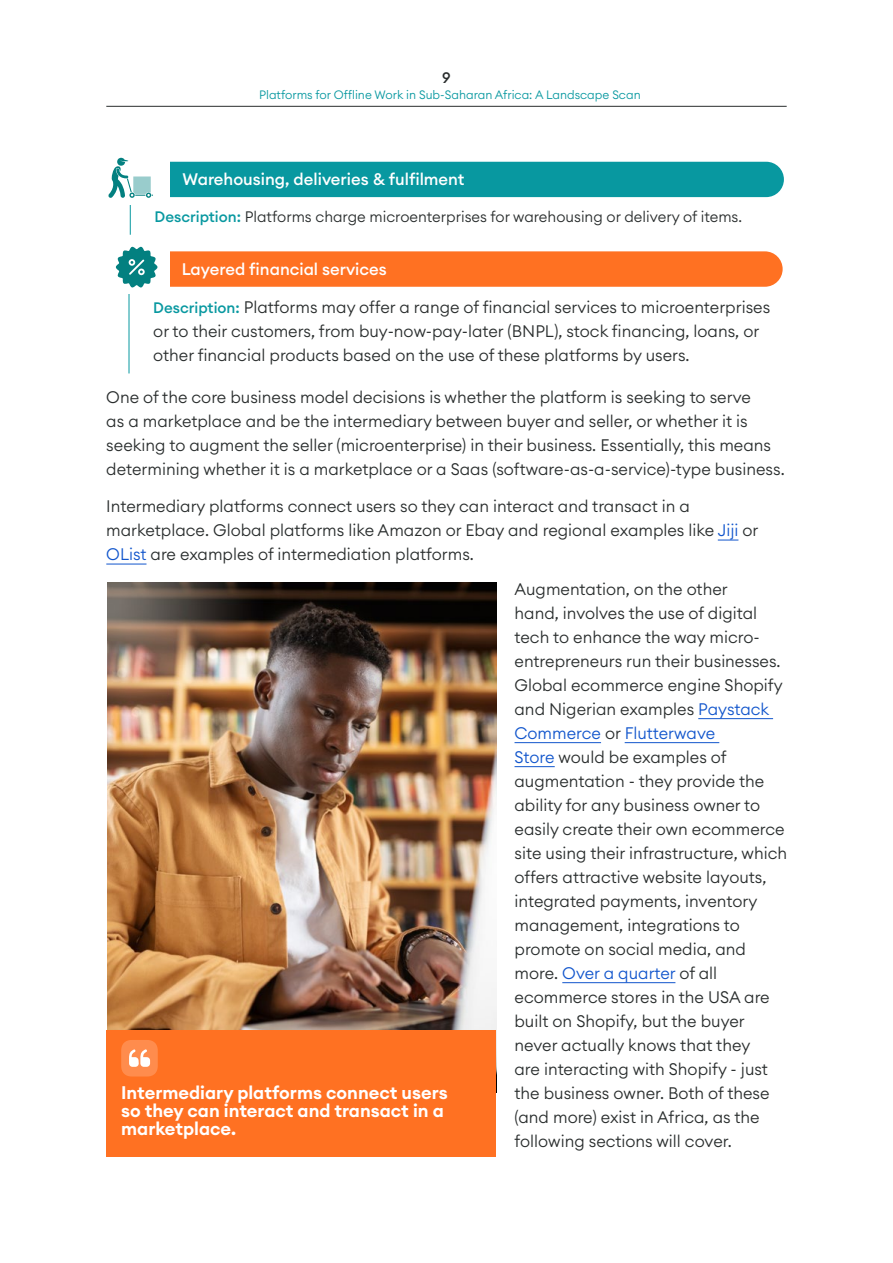
<style>
.page{position:relative;width:893px;height:1263px;background:#fff}
.page>*{position:absolute;margin:0;border:0;box-sizing:border-box;transform-origin:0 0}
.t1{font:600 18px/18px "Euclid Circular A";color:#fff}
.t2{font:300 16.5px/24px "Euclid Circular A";color:#292d2d}
.t3{font:500 16.5px "Euclid Circular A";color:#fff}
.t4{font:300 15px "Euclid Circular A";color:#292d2d}
.t5{font:500 15px "Euclid Circular A";color:#292d2d}
.t6{font:300 12px "Euclid Circular A";color:#0898a0}
.s1{font-weight:500;color:#0898a0}
.s2{font-weight:500;font-size:15px;color:#0898a0}
.s3{color:#15c}
</style>
<div class="page">
<img style="left:108px;top:583px;width:388px;height:447px">
<hr style="left:130px;top:198px;width:1px;height:37px;background:#0898a0">
<div style="left:142px;top:162px;width:642px;height:35px;background:#0898a0;border-radius:18px"></div>
<div style="left:94px;top:145px;width:76px;height:59px;background:#fff"></div>
<svg style="left:108px;top:157px;width:45px;height:41px"></svg>
<hr style="left:129px;top:288px;width:1px;height:85px;background:#0898a0">
<div style="left:141px;top:251px;width:642px;height:36px;background:#ff7122;border-radius:18px"></div>
<div style="left:107px;top:237px;width:63px;height:56px;background:#fff"></div>
<svg style="left:116px;top:247px;width:41px;height:41px"></svg>
<svg style="left:718px;top:540px;width:20px;height:1px"></svg>
<hr style="left:106px;top:564px;width:40px;height:1px;background:#15c">
<div style="left:106px;top:1030px;width:390px;height:127px;background:#ff7122"></div>
<div style="left:121px;top:1040px;width:37px;height:36px;background:#ff8c4d;border-radius:11px"></div>
<svg style="left:129px;top:1049px;width:21px;height:18px"></svg>
<hr style="left:698px;top:718px;width:75px;height:1px;background:#15c">
<hr style="left:514px;top:742px;width:87px;height:1px;background:#15c">
<hr style="left:625px;top:742px;width:94px;height:1px;background:#15c">
<hr style="left:514px;top:766px;width:41px;height:1px;background:#15c">
<hr style="left:562px;top:982px;width:113px;height:1px;background:#15c">
<hr style="left:106px;top:106px;width:681px;height:1px;background:#292d2d">
<p class="t5" style="left:442px;top:68px;width:10px">9</p>
<p class="t6" style="left:259px;top:87px;width:383px">Platforms for Offline Work in Sub-Saharan Africa: A Landscape Scan</p>
<p class="t3" style="left:183px;top:168px;width:284px">Warehousing, deliveries &amp; fulfilment</p>
<p class="t4" style="left:155px;top:207px;width:589px"><span class="s1">Description:</span> Platforms charge microenterprises for warehousing or delivery of items.</p>
<p class="t3" style="left:182px;top:258px;width:206px">Layered financial services</p>
<p class="t2" style="left:153px;top:295px;width:618px"><span class="s2">Description:</span> Platforms may offer a range of financial services to microenterprises or to their customers, from buy-now-pay-later (BNPL), stock financing, loans, or other financial products based on the use of these platforms by users.</p>
<p class="t2" style="left:106px;top:385px;width:680px">One of the core business model decisions is whether the platform is seeking to serve<br>as a marketplace and be the intermediary between buyer and seller, or whether it is seeking to augment the seller (microenterprise) in their business. Essentially, this means determining whether it is a marketplace or a Saas (software-as-a-service)-type business.</p>
<p class="t2" style="left:106px;top:494px;width:654px">Intermediary platforms connect users so they can interact and transact in a marketplace. Global platforms like Amazon or Ebay and regional examples like <span class="s3">Jiji</span> or<br><span class="s3">OList</span> are examples of intermediation platforms.</p>
<p class="t1" style="left:121px;top:1083px;width:328px">Intermediary platforms connect users so they can interact and transact in a marketplace.</p>
<p class="t2" style="left:514px;top:576px;width:274px">Augmentation, on the other<br>hand, involves the use of digital tech to enhance the way micro&shy;entrepreneurs run their businesses.<br>Global ecommerce engine Shopify and Nigerian examples <span class="s3">Paystack<br>Commerce</span> or <span class="s3">Flutterwave<br>Store</span> would be examples of augmentation - they provide the ability for any business owner to easily create their own ecommerce site using their infrastructure, which offers attractive website layouts, integrated payments, inventory management, integrations to promote on social media, and more. <span class="s3">Over a quarter</span> of all ecommerce stores in the USA are built on Shopify, but the buyer never actually knows that they<br>are interacting with Shopify - just the business owner. Both of these (and more) exist in Africa, as the following sections will cover.</p>
</div>
